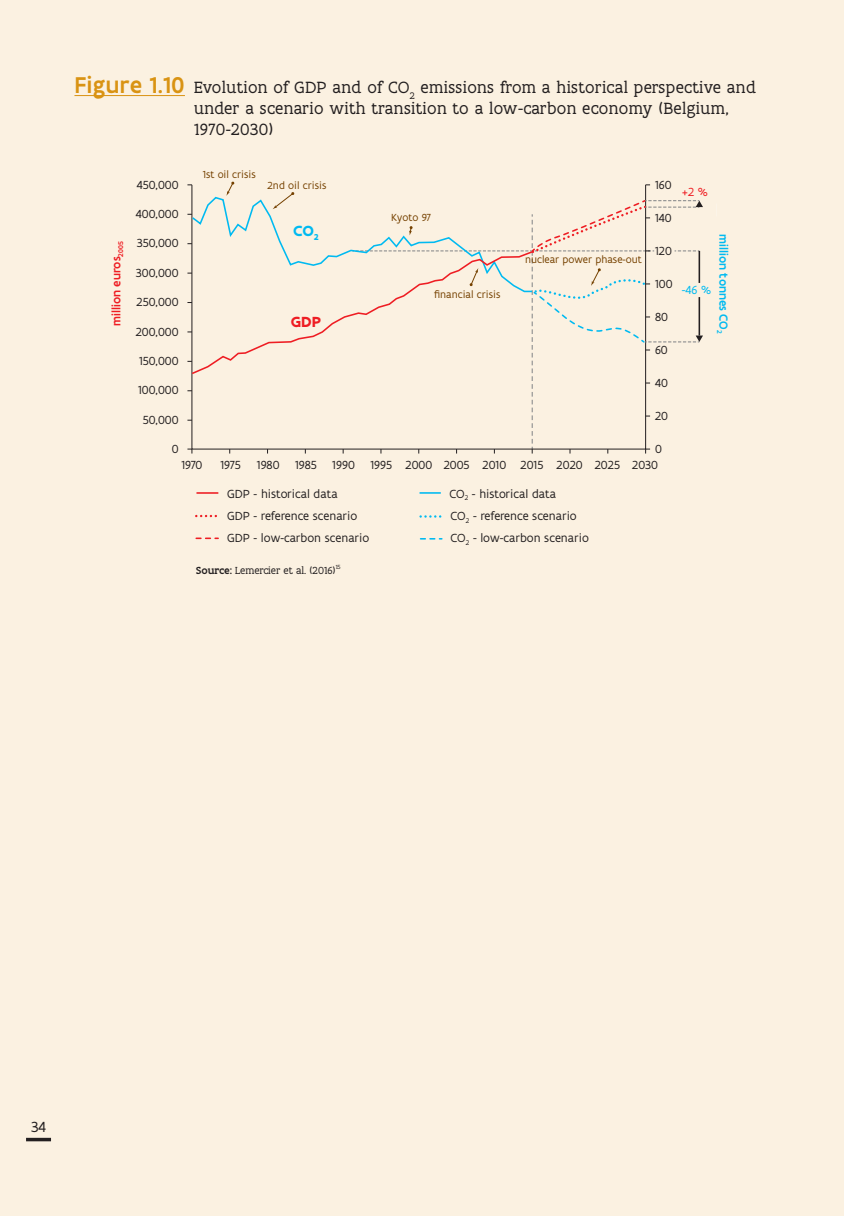
<style>
.page{position:relative;width:844px;height:1216px;background:#fff}
.page>*{position:absolute;margin:0;border:0;box-sizing:border-box;transform-origin:0 0}
.t1{font:17.5px/21px "Flanders Art Serif";letter-spacing:.02em;color:#231f20}
.t2{font:700 15.75px "Flanders Art Serif";color:#231f20}
.t3{font:700 15.75px "Flanders Art Sans";color:#00baf1}
.t4{font:700 15.75px "Flanders Art Sans";color:#ee1d23}
.t5{font:15.75px "Flanders Art Sans";color:#231f20}
.t6{font:12.6px "Flanders Art Sans";color:#231f20}
.t7{font:500 12.6px "Flanders Art Sans";color:#ee1d23}
.t8{font:500 12.6px "Flanders Art Sans";color:#00baf1}
.t9{font:12.6px "Flanders Art Sans";color:#00baf1}
.t10{font:12.6px "Flanders Art Sans";color:#ee1d23}
.t11{font:11.03px "Flanders Art Sans";color:#754100}
.t12{font:11.03px "Flanders Art Serif";color:#231f20}
.t13{font:6.48px "Flanders Art Serif";color:#231f20}
.s1{font-family:"Flanders Art Sans";font-weight:500;font-size:24.5px;color:#d99313}
.s2{font-weight:500}
</style>
<div class="page">
<div style="left:0;top:0;width:843px;height:1215px;background:#fbf1e1"></div>
<hr style="left:74px;top:95px;width:111px;height:1px;background:#d99313">
<svg style="left:420px;top:515px;width:21px;height:2px"></svg>
<svg style="left:196px;top:515px;width:21px;height:2px"></svg>
<svg style="left:419px;top:492px;width:21px;height:1px"></svg>
<hr style="left:196px;top:492px;width:22px;height:2px;background:#ee1d23">
<svg style="left:420px;top:538px;width:21px;height:1px"></svg>
<svg style="left:196px;top:537px;width:22px;height:2px"></svg>
<svg style="left:187px;top:181px;width:515px;height:272px"></svg>
<svg style="left:26px;top:1137px;width:25px;height:4px"></svg>
<p class="t1" style="left:194px;top:78px;width:563px;text-indent:-120px"><span class="s1">Figure 1.10</span> Evolution of GDP and of CO<sub>2</sub> emissions from a historical perspective and under a scenario with transition to a low-carbon economy (Belgium,<br>1970-2030)</p>
<p class="t2" style="left:174px;top:93px;width:510px">Figure 1.10: Evolution of GDP and of CO<sub>2</sub> emissions from a historical</p>
<p class="t11" style="left:203px;top:167px;width:55px">1st oil crisis</p>
<p class="t6" style="left:654px;top:177px;width:18px">160</p>
<p class="t6" style="left:654px;top:210px;width:18px">140</p>
<p class="t6" style="left:654px;top:243px;width:18px">120</p>
<p class="t6" style="left:654px;top:276px;width:19px">100</p>
<p class="t6" style="left:654px;top:309px;width:14px">80</p>
<p class="t6" style="left:654px;top:342px;width:14px">60</p>
<p class="t6" style="left:654px;top:375px;width:14px">40</p>
<p class="t6" style="left:654px;top:408px;width:15px">20</p>
<p class="t6" style="left:654px;top:441px;width:8px">0</p>
<p class="t6" style="left:137px;top:177px;width:43px">450,000</p>
<p class="t6" style="left:136px;top:206px;width:44px">400,000</p>
<p class="t6" style="left:137px;top:235px;width:43px">350,000</p>
<p class="t6" style="left:136px;top:265px;width:44px">300,000</p>
<p class="t6" style="left:136px;top:294px;width:43px">250,000</p>
<p class="t6" style="left:136px;top:324px;width:44px">200,000</p>
<p class="t6" style="left:139px;top:353px;width:41px">150,000</p>
<p class="t6" style="left:138px;top:382px;width:42px">100,000</p>
<p class="t6" style="left:143px;top:412px;width:37px">50,000</p>
<p class="t6" style="left:172px;top:441px;width:8px">0</p>
<p class="t11" style="left:267px;top:178px;width:60px">2nd oil crisis</p>
<p class="t10" style="left:681px;top:184px;width:28px">+2 %</p>
<p class="t11" style="left:391px;top:211px;width:41px">Kyoto 97</p>
<p class="t3" style="left:293px;top:221px;width:27px">CO<sub>2</sub></p>
<p class="t7" style="left:108px;top:326px;width:86px;rotate:-90deg">million euros<sub>2005</sub></p>
<p class="t8" style="left:731px;top:234px;width:101px;rotate:90deg">million tonnes CO<sub>2</sub></p>
<p class="t11" style="left:525px;top:253px;width:118px">nuclear power phase-out</p>
<p class="t9" style="left:681px;top:282px;width:31px">-46 %</p>
<p class="t11" style="left:434px;top:287px;width:68px">financial crisis</p>
<p class="t4" style="left:290px;top:312px;width:32px">GDP</p>
<p class="t6" style="left:181px;top:457px;width:23px">1970</p>
<p class="t6" style="left:220px;top:457px;width:22px">1975</p>
<p class="t6" style="left:257px;top:457px;width:61px">1980 1985</p>
<p class="t6" style="left:332px;top:457px;width:327px">1990 1995 2000 2005 2010 2015 2020 2025 2030</p>
<p class="t6" style="left:227px;top:486px;width:112px">GDP - historical data</p>
<p class="t6" style="left:449px;top:486px;width:108px">CO<sub>2</sub> - historical data</p>
<p class="t6" style="left:227px;top:508px;width:132px">GDP - reference scenario</p>
<p class="t6" style="left:450px;top:508px;width:128px">CO<sub>2</sub> - reference scenario</p>
<p class="t6" style="left:227px;top:530px;width:144px">GDP - low-carbon scenario</p>
<p class="t6" style="left:450px;top:530px;width:140px">CO<sub>2</sub> - low-carbon scenario</p>
<p class="t12" style="left:196px;top:564px;width:141px"><span class="s2">Source:</span> Lemercier et al. (2016)</p>
<p class="t13" style="left:335px;top:563px;width:6px">15</p>
<p class="t5" style="left:31px;top:1117px;width:16px">34</p>
</div>
